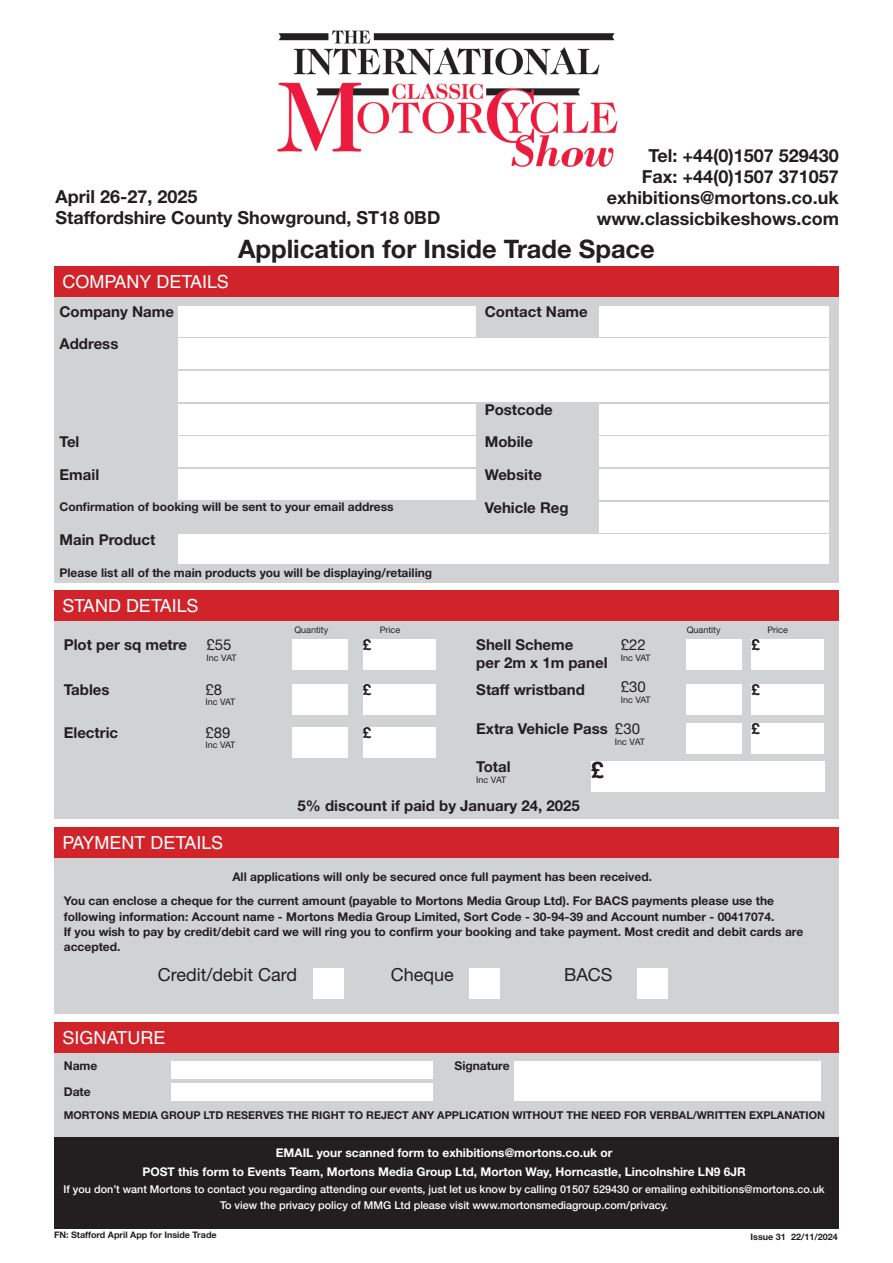
<style>
.page{position:relative;width:893px;height:1263px;background:#fff}
.page>*{position:absolute;margin:0;border:0;box-sizing:border-box;transform-origin:0 0}
.t1{font:700 25.5px "Helvetica Neue LT Std";color:#231f20}
.t2{font:700 22.5px "Helvetica Neue LT Std";color:#231f20}
.t3{font:700 18px "Helvetica Neue LT Std";color:#231f20}
.t4{font:18px "Helvetica LT Std";color:#fff}
.t5{font:18px "Helvetica Neue LT Std";color:#231f20}
.t6{font:700 15px "Helvetica Neue LT Std";color:#231f20}
.t7{font:15px "Helvetica Neue LT Std";color:#231f20}
.t8{font:700 12px/15px "Helvetica Neue LT Std";color:#231f20}
.t9{font:700 12px "Helvetica Neue LT Std";color:#fff}
.t10{font:500 10.8px "Helvetica Neue LT Std";color:#fff}
.t11{font:700 10.8px "Helvetica Neue LT Std";color:#231f20}
.t12{font:9px "Helvetica Neue LT Std";color:#231f20}
.t13{font:700 9px "Helvetica Neue LT Std";color:#231f20}
</style>
<div class="page">
<div style="left:54px;top:293px;width:785px;height:290px;background:#d1d2d4"></div>
<div style="left:54px;top:617px;width:785px;height:201px;background:#d1d2d4"></div>
<div style="left:54px;top:844px;width:785px;height:170px;background:#d1d2d4"></div>
<div style="left:54px;top:1039px;width:785px;height:105px;background:#d1d2d4"></div>
<div style="left:179px;top:306px;width:297px;height:30px;background:#fff"></div>
<div style="left:179px;top:404px;width:297px;height:30px;background:#fff"></div>
<div style="left:179px;top:437px;width:297px;height:30px;background:#fff"></div>
<div style="left:179px;top:535px;width:650px;height:29px;background:#fff"></div>
<div style="left:179px;top:371px;width:650px;height:31px;background:#fff"></div>
<div style="left:600px;top:306px;width:229px;height:30px;background:#fff"></div>
<div style="left:600px;top:404px;width:229px;height:30px;background:#fff"></div>
<div style="left:600px;top:437px;width:229px;height:30px;background:#fff"></div>
<div style="left:600px;top:469px;width:229px;height:31px;background:#fff"></div>
<div style="left:171px;top:1061px;width:262px;height:18px;background:#fff"></div>
<div style="left:171px;top:1083px;width:262px;height:17px;background:#fff"></div>
<div style="left:514px;top:1061px;width:307px;height:39px;background:#fff"></div>
<div style="left:313px;top:968px;width:30px;height:31px;background:#fff"></div>
<div style="left:469px;top:968px;width:31px;height:31px;background:#fff"></div>
<div style="left:637px;top:968px;width:31px;height:31px;background:#fff"></div>
<div style="left:600px;top:502px;width:229px;height:30px;background:#fff"></div>
<div style="left:179px;top:469px;width:297px;height:31px;background:#fff"></div>
<div style="left:179px;top:338px;width:650px;height:31px;background:#fff"></div>
<div style="left:54px;top:1137px;width:785px;height:91px;background:#231f20"></div>
<div style="left:54px;top:1022px;width:785px;height:30px;background:#d1232a"></div>
<div style="left:54px;top:827px;width:785px;height:31px;background:#d1232a"></div>
<div style="left:54px;top:590px;width:785px;height:30px;background:#d1232a"></div>
<div style="left:54px;top:267px;width:785px;height:30px;background:#d1232a"></div>
<div style="left:687px;top:640px;width:55px;height:30px;background:#fff"></div>
<div style="left:687px;top:684px;width:55px;height:31px;background:#fff"></div>
<div style="left:687px;top:723px;width:55px;height:30px;background:#fff"></div>
<div style="left:591px;top:762px;width:234px;height:30px;background:#fff"></div>
<div style="left:363px;top:640px;width:72px;height:30px;background:#fff"></div>
<div style="left:363px;top:684px;width:72px;height:31px;background:#fff"></div>
<div style="left:363px;top:727px;width:72px;height:30px;background:#fff"></div>
<div style="left:751px;top:640px;width:73px;height:30px;background:#fff"></div>
<div style="left:751px;top:684px;width:73px;height:31px;background:#fff"></div>
<div style="left:751px;top:723px;width:73px;height:30px;background:#fff"></div>
<div style="left:292px;top:640px;width:56px;height:30px;background:#fff"></div>
<div style="left:292px;top:684px;width:56px;height:31px;background:#fff"></div>
<div style="left:292px;top:727px;width:56px;height:30px;background:#fff"></div>
<img style="left:277px;top:30px;width:341px;height:137px">
<p class="t3" style="left:55px;top:186px;width:144px">April 26-27, 2025</p>
<p class="t3" style="left:55px;top:207px;width:386px">Staffordshire County Showground, ST18 0BD</p>
<p class="t3" style="left:648px;top:144px;width:192px">Tel: +44(0)1507 529430</p>
<p class="t3" style="left:642px;top:165px;width:199px">Fax: +44(0)1507 371057</p>
<p class="t3" style="left:607px;top:186px;width:234px">exhibitions@mortons.co.uk</p>
<p class="t3" style="left:597px;top:207px;width:244px">www.classicbikeshows.com</p>
<p class="t4" style="left:63px;top:272px;width:168px">COMPANY DETAILS</p>
<p class="t1" style="left:238px;top:233px;width:418px">Application for Inside Trade Space</p>
<p class="t6" style="left:60px;top:302px;width:116px">Company Name</p>
<p class="t6" style="left:485px;top:302px;width:105px">Contact Name</p>
<p class="t6" style="left:60px;top:335px;width:60px">Address</p>
<p class="t6" style="left:485px;top:400px;width:70px">Postcode</p>
<p class="t6" style="left:60px;top:433px;width:21px">Tel</p>
<p class="t6" style="left:485px;top:433px;width:50px">Mobile</p>
<p class="t6" style="left:60px;top:465px;width:41px">Email</p>
<p class="t6" style="left:485px;top:465px;width:59px">Website</p>
<p class="t8" style="left:60px;top:498px;width:336px">Confirmation of booking will be sent to your email address</p>
<p class="t6" style="left:485px;top:498px;width:85px">Vehicle Reg</p>
<p class="t6" style="left:60px;top:531px;width:97px">Main Product</p>
<p class="t8" style="left:60px;top:565px;width:374px">Please list all of the main products you will be displaying/retailing</p>
<p class="t4" style="left:63px;top:595px;width:138px">STAND DETAILS</p>
<p class="t7" style="left:207px;top:636px;width:27px">£55</p>
<p class="t12" style="left:207px;top:652px;width:31px">Inc VAT</p>
<p class="t6" style="left:64px;top:636px;width:125px">Plot per sq metre</p>
<p class="t6" style="left:64px;top:680px;width:47px">Tables</p>
<p class="t7" style="left:206px;top:681px;width:18px">£8</p>
<p class="t12" style="left:206px;top:697px;width:31px">Inc VAT</p>
<p class="t6" style="left:64px;top:723px;width:56px">Electric</p>
<p class="t7" style="left:206px;top:723px;width:27px">£89</p>
<p class="t12" style="left:206px;top:740px;width:31px">Inc VAT</p>
<p class="t4" style="left:63px;top:832px;width:162px">PAYMENT DETAILS</p>
<p class="t12" style="left:294px;top:625px;width:35px">Quantity</p>
<p class="t12" style="left:380px;top:625px;width:22px">Price</p>
<p class="t12" style="left:687px;top:625px;width:35px">Quantity</p>
<p class="t6" style="left:363px;top:636px;width:10px">£</p>
<p class="t6" style="left:363px;top:680px;width:10px">£</p>
<p class="t6" style="left:363px;top:723px;width:10px">£</p>
<p class="t6" style="left:476px;top:636px;width:99px">Shell Scheme</p>
<p class="t6" style="left:476px;top:654px;width:133px">per 2m x 1m panel</p>
<p class="t6" style="left:476px;top:680px;width:110px">Staff wristband</p>
<p class="t7" style="left:621px;top:678px;width:27px">£30</p>
<p class="t12" style="left:621px;top:695px;width:31px">Inc VAT</p>
<p class="t7" style="left:621px;top:636px;width:27px">£22</p>
<p class="t12" style="left:621px;top:652px;width:31px">Inc VAT</p>
<p class="t6" style="left:476px;top:719px;width:133px">Extra Vehicle Pass</p>
<p class="t7" style="left:615px;top:719px;width:27px">£30</p>
<p class="t12" style="left:615px;top:736px;width:31px">Inc VAT</p>
<p class="t6" style="left:476px;top:758px;width:36px">Total</p>
<p class="t12" style="left:476px;top:775px;width:31px">Inc VAT</p>
<p class="t2" style="left:591px;top:756px;width:14px">£</p>
<p class="t6" style="left:298px;top:796px;width:284px">5% discount if paid by January 24, 2025</p>
<p class="t6" style="left:751px;top:636px;width:10px">£</p>
<p class="t6" style="left:751px;top:680px;width:10px">£</p>
<p class="t6" style="left:751px;top:719px;width:10px">£</p>
<p class="t12" style="left:767px;top:624px;width:22px">Price</p>
<p class="t8" style="left:232px;top:868px;width:421px">All applications will only be secured once full payment has been received.</p>
<p class="t8" style="left:64px;top:892px;width:712px">You can enclose a cheque for the current amount (payable to Mortons Media Group Ltd). For BACS payments please use the</p>
<p class="t8" style="left:64px;top:909px;width:712px">following information: Account name - Mortons Media Group Limited, Sort Code - 30-94-39 and Account number - 00417074.</p>
<p class="t8" style="left:64px;top:924px;width:741px">If you wish to pay by credit/debit card we will ring you to confirm your booking and take payment. Most credit and debit cards are accepted.</p>
<p class="t5" style="left:158px;top:964px;width:141px">Credit/debit Card</p>
<p class="t5" style="left:391px;top:964px;width:65px">Cheque</p>
<p class="t5" style="left:564px;top:964px;width:50px">BACS</p>
<p class="t4" style="left:63px;top:1027px;width:104px">SIGNATURE</p>
<p class="t8" style="left:64px;top:1058px;width:35px">Name</p>
<p class="t8" style="left:454px;top:1058px;width:57px">Signature</p>
<p class="t8" style="left:64px;top:1083px;width:29px">Date</p>
<p class="t11" style="left:64px;top:1109px;width:763px">MORTONS MEDIA GROUP LTD RESERVES THE RIGHT TO REJECT ANY APPLICATION WITHOUT THE NEED FOR VERBAL/WRITTEN EXPLANATION</p>
<p class="t9" style="left:276px;top:1145px;width:338px">EMAIL your scanned form to exhibitions@mortons.co.uk or</p>
<p class="t9" style="left:142px;top:1164px;width:605px">POST this form to Events Team, Mortons Media Group Ltd, Morton Way, Horncastle, Lincolnshire LN9 6JR</p>
<p class="t10" style="left:64px;top:1182px;width:763px">If you don’t want Mortons to contact you regarding attending our events, just let us know by calling 01507 529430 or emailing exhibitions@mortons.co.uk</p>
<p class="t10" style="left:220px;top:1199px;width:450px">To view the privacy policy of MMG Ltd please visit www.mortonsmediagroup.com/privacy.</p>
<p class="t13" style="left:54px;top:1229px;width:164px">FN: Stafford April App for Inside Trade</p>
<p class="t13" style="left:751px;top:1231px;width:89px">Issue 31 22/11/2024</p>
</div>
